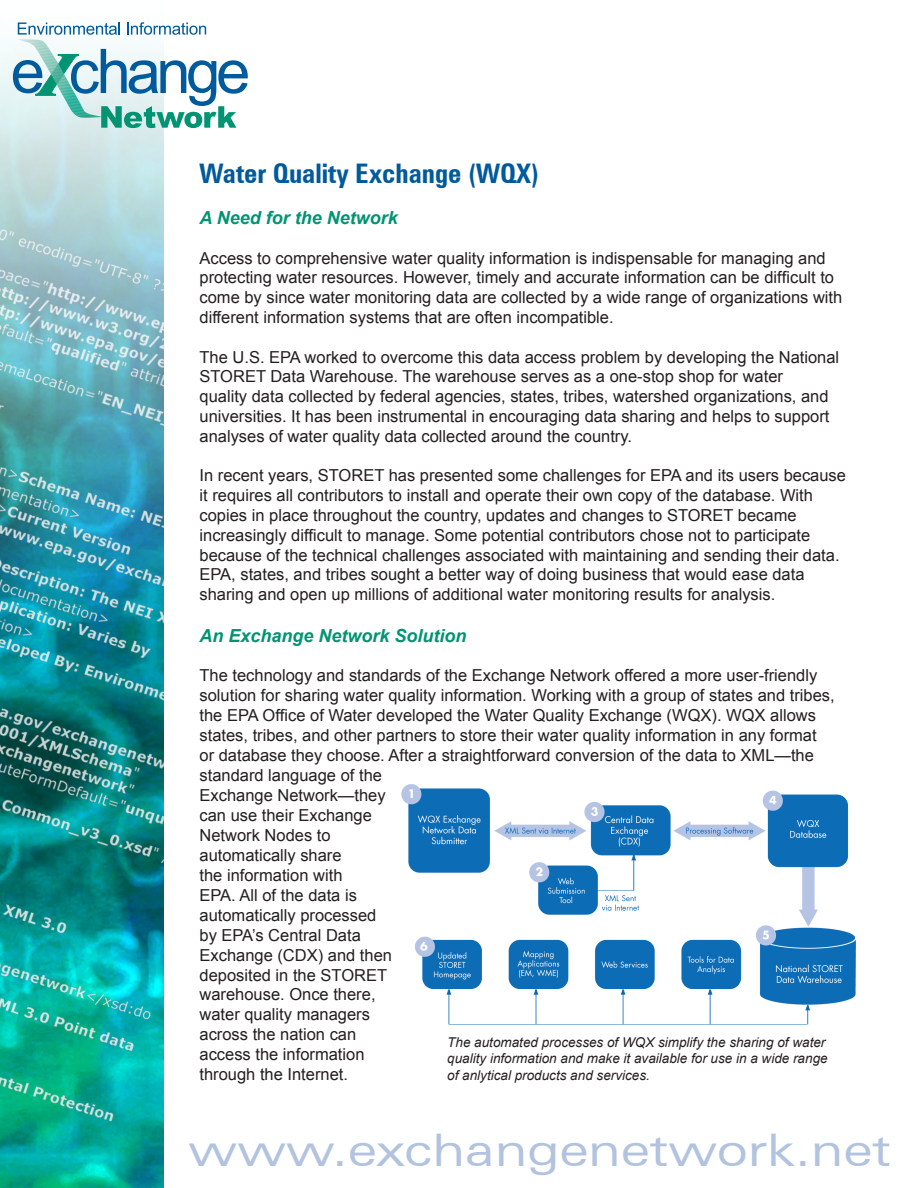
<style>
.page{position:relative;width:918px;height:1188px;background:#fff}
.page>*{position:absolute;margin:0;border:0;box-sizing:border-box;transform-origin:0 0}
.t1{font:expanded 45px "Zurich BT";color:#b2c3df}
.t2{font:700 condensed 27px "Zurich BT";color:#005a9c}
.t3{font:italic 700 18px "Arial";color:#009472}
.t4{font:16.5px/20px "Arial";color:#231f20}
.t5{font:italic 13.5px/16.2px "Arial";color:#231f20}
</style>
<div class="page">
<img style="left:0;top:45px;width:164px;height:1143px">
<svg style="left:13px;top:22px;width:235px;height:106px"></svg>
<img style="left:401px;top:784px;width:455px;height:241px">
<p class="t2" style="left:200px;top:157px;width:341px">Water Quality Exchange (WQX)</p>
<p class="t3" style="left:200px;top:207px;width:200px">A Need for the Network</p>
<p class="t4" style="left:200px;top:248px;width:644px">Access to comprehensive water quality information is indispensable for managing and protecting water resources. However, timely and accurate information can be difficult to come by since water monitoring data are collected by a wide range of organizations with different information systems that are often incompatible.</p>
<p class="t4" style="left:200px;top:347px;width:641px">The U.S. EPA worked to overcome this data access problem by developing the National STORET Data Warehouse. The warehouse serves as a one-stop shop for water<br>quality data collected by federal agencies, states, tribes, watershed organizations, and universities. It has been instrumental in encouraging data sharing and helps to support analyses of water quality data collected around the country.</p>
<p class="t4" style="left:200px;top:466px;width:648px">In recent years, STORET has presented some challenges for EPA and its users because it requires all contributors to install and operate their own copy of the database. With copies in place throughout the country, updates and changes to STORET became increasingly difficult to manage. Some potential contributors chose not to participate because of the technical challenges associated with maintaining and sending their data.<br>EPA, states, and tribes sought a better way of doing business that would ease data sharing and open up millions of additional water monitoring results for analysis.</p>
<p class="t3" style="left:200px;top:625px;width:269px">An Exchange Network Solution</p>
<p class="t4" style="left:200px;top:665px;width:637px">The technology and standards of the Exchange Network offered a more user-friendly solution for sharing water quality information. Working with a group of states and tribes, the EPA Office of Water developed the Water Quality Exchange (WQX). WQX allows states, tribes, and other partners to store their water quality information in any format or database they choose. After a straightforward conversion of the data to XML—the standard language of the<br>Exchange Network—they<br>can use their Exchange<br>Network Nodes to<br>automatically share<br>the information with<br>EPA. All of the data is<br>automatically processed<br>by EPA’s Central Data<br>Exchange (CDX) and then<br>deposited in the STORET<br>warehouse. Once there,<br>water quality managers<br>across the nation can<br>access the information<br>through the Internet.</p>
<p class="t5" style="left:447px;top:1034px;width:382px">The automated processes of WQX simplify the sharing of water quality information and make it available for use in a wide range</p>
<p class="t5" style="left:447px;top:1067px;width:204px">of anlytical products and services.</p>
<p class="t1" style="left:189px;top:1123px;width:704px">www.exchangenetwork.net</p>
</div>
